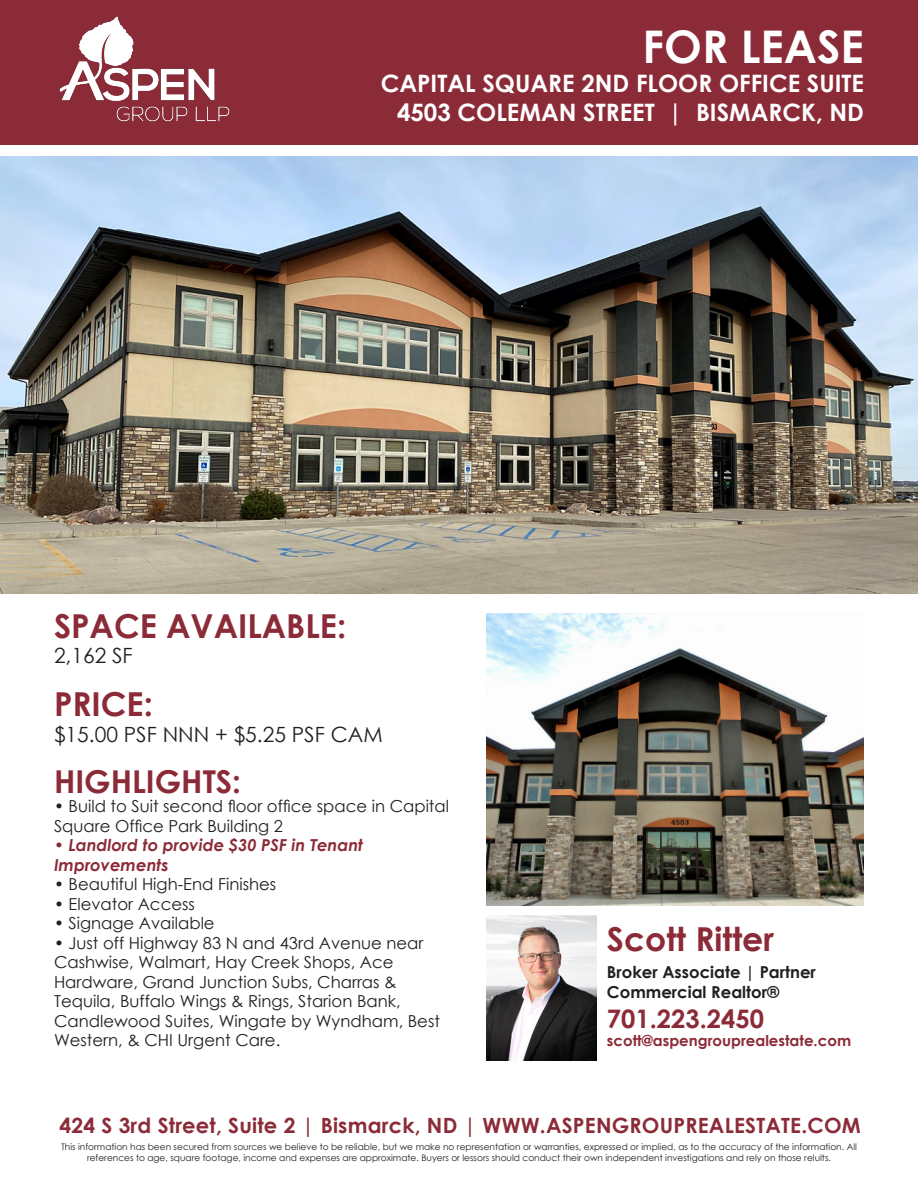
<style>
.page{position:relative;width:918px;height:1188px;background:#fff}
.page>*{position:absolute;margin:0;border:0;box-sizing:border-box;transform-origin:0 0}
.t1{font:700 45px "Century Gothic";color:#fff}
.t2{font:700 33px "Century Gothic";color:#8c2b38}
.t3{font:700 31.5px "Century Gothic";color:#8c2b38}
.t4{font:700 25.5px "Century Gothic";color:#8c2b38}
.t5{font:700 24px "Century Gothic";color:#fff}
.t6{font:700 21px "Century Gothic";letter-spacing:.01em;color:#8c2b38}
.t7{font:21px "Century Gothic";color:#231f20}
.t8{font:16.5px/19.5px "Century Gothic";color:#231f20}
.t9{font:italic 700 16.5px/19.5px "Century Gothic";color:#8c2b38}
.t10{font:700 16.5px/19.8px "Century Gothic";color:#231f20}
.t11{font:700 15px "Century Gothic";color:#8c2b38}
.t12{font:9px/10.8px "Century Gothic";color:#231f20;text-align:center}
</style>
<div class="page">
<div style="left:0;top:0;width:918px;height:145px;background:#8c2b38"></div>
<img style="left:26px;top:16px;width:239px;height:141px">
<img style="left:0;top:157px;width:918px;height:437px">
<img style="left:486px;top:915px;width:110px;height:146px">
<img style="left:486px;top:613px;width:378px;height:292px">
<p class="t1" style="left:643px;top:13px;width:223px">FOR LEASE</p>
<p class="t5" style="left:381px;top:65px;width:485px">CAPITAL SQUARE 2ND FLOOR OFFICE SUITE</p>
<p class="t5" style="left:397px;top:94px;width:469px">4503 COLEMAN STREET | BISMARCK, ND</p>
<p class="t2" style="left:54px;top:601px;width:294px">SPACE AVAILABLE:</p>
<p class="t7" style="left:54px;top:641px;width:80px">2,162 SF</p>
<p class="t2" style="left:54px;top:679px;width:100px">PRICE:</p>
<p class="t7" style="left:54px;top:719px;width:330px">$15.00 PSF NNN + $5.25 PSF CAM</p>
<p class="t3" style="left:54px;top:758px;width:189px">HIGHLIGHTS:</p>
<p class="t8" style="left:54px;top:797px;width:397px">• Build to Suit second floor office space in Capital<br>Square Office Park Building 2</p>
<p class="t9" style="left:54px;top:835px;width:311px">• Landlord to provide $30 PSF in Tenant<br>Improvements</p>
<p class="t8" style="left:54px;top:875px;width:224px">• Beautiful High-End Finishes</p>
<p class="t8" style="left:54px;top:894px;width:142px">• Elevator Access</p>
<p class="t8" style="left:54px;top:914px;width:162px">• Signage Available</p>
<p class="t8" style="left:54px;top:933px;width:388px">• Just off Highway 83 N and 43rd Avenue near Cashwise, Walmart, Hay Creek Shops, Ace Hardware, Grand Junction Subs, Charras &amp; Tequila, Buffalo Wings &amp; Rings, Starion Bank, Candlewood Suites, Wingate by Wyndham, Best Western, &amp; CHI Urgent Care.</p>
<p class="t2" style="left:607px;top:914px;width:168px">Scott Ritter</p>
<p class="t10" style="left:607px;top:961px;width:210px">Broker Associate | Partner<br>Commercial Realtor®</p>
<p class="t4" style="left:607px;top:1000px;width:159px">701.223.2450</p>
<p class="t11" style="left:607px;top:1029px;width:246px">scott@aspengrouprealestate.com</p>
<p class="t6" style="left:59px;top:1109px;width:803px">424 S 3rd Street, Suite 2 | Bismarck, ND | WWW.ASPENGROUPREALESTATE.COM</p>
<p class="t12" style="left:61px;top:1141px;width:797px">This information has been secured from sources we believe to be reliable, but we make no representation or warranties, expressed or implied, as to the accuracy of the information. All references to age, square footage, income and expenses are approximate. Buyers or lessors should conduct their own independent investigations and rely on those relults.</p>
</div>
